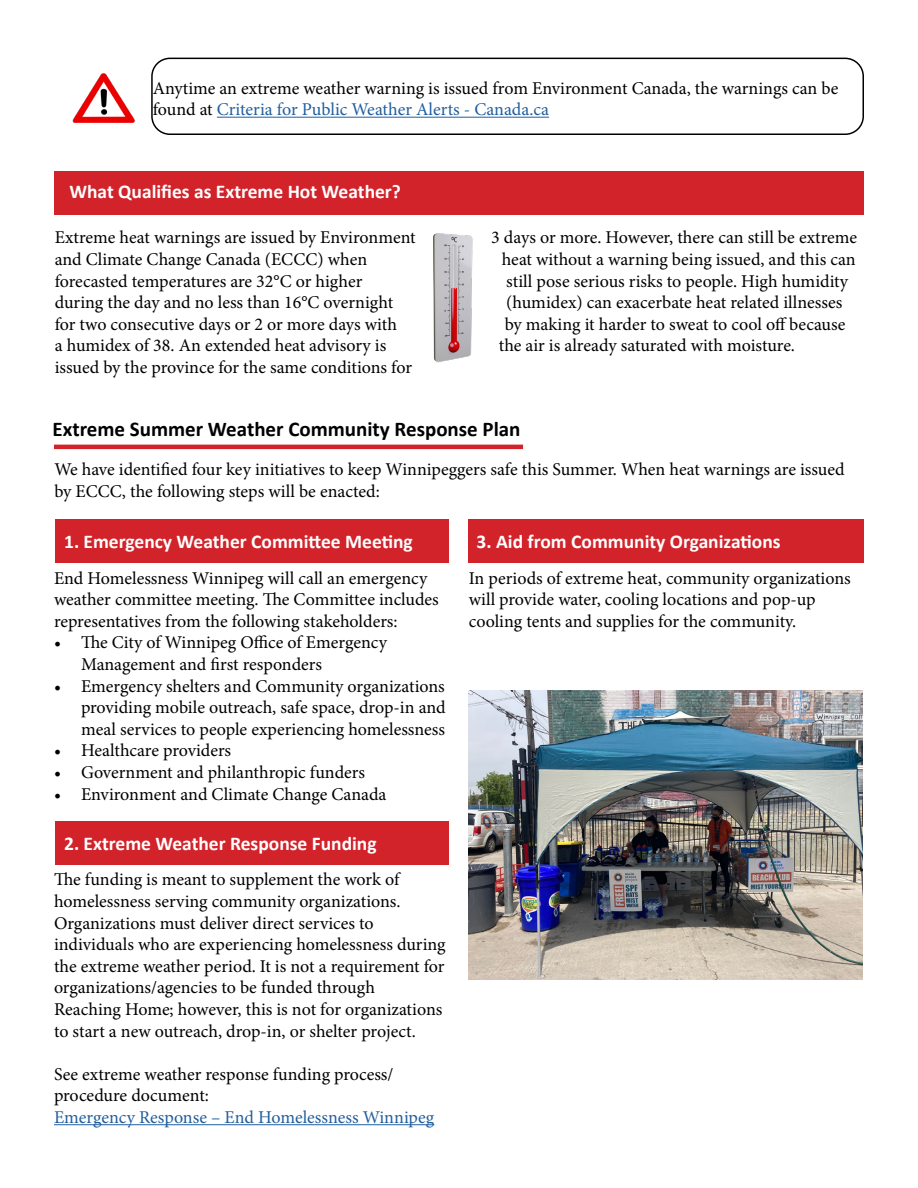
<style>
.page{position:relative;width:918px;height:1188px;background:#fff}
.page>*{position:absolute;margin:0;border:0;box-sizing:border-box;transform-origin:0 0}
.t1{font:700 21px "Calibri";color:#000}
.t2{font:700 19.5px "Calibri";color:#fff}
.t3{font:18px/21.6px "Minion Pro";color:#000}
.t4{font:18px "Minion Pro";color:#215e9e}
.s1{color:#215e9e}
</style>
<div class="page">
<div style="left:54px;top:171px;width:810px;height:43px;background:#d2232a"></div>
<hr style="left:217px;top:117px;width:332px;height:1px;background:#215e9e">
<div style="left:151px;top:58px;width:713px;height:77px;border:2px solid #000;border-radius:18px"></div>
<img style="left:72px;top:73px;width:63px;height:50px">
<img style="left:433px;top:233px;width:40px;height:130px">
<hr style="left:54px;top:445px;width:469px;height:4px;background:#d2232a">
<div style="left:56px;top:519px;width:393px;height:44px;background:#d2232a"></div>
<div style="left:56px;top:821px;width:393px;height:43px;background:#d2232a"></div>
<hr style="left:54px;top:1124px;width:380px;height:1px;background:#215e9e">
<div style="left:468px;top:519px;width:396px;height:44px;background:#d2232a"></div>
<img style="left:469px;top:690px;width:394px;height:289px">
<p class="t3" style="left:153px;top:77px;width:687px">Anytime an extreme weather warning is issued from Environment Canada, the warnings can be found at <span class="s1">Criteria for Public Weather Alerts - Canada.ca</span></p>
<p class="t2" style="left:69px;top:178px;width:333px">What Qualifies as Extreme Hot Weather?</p>
<p class="t3" style="left:55px;top:227px;width:362px">Extreme heat warnings are issued by Environment and Climate Change Canada (ECCC) when forecasted temperatures are 32°C or higher<br>during the day and no less than 16°C overnight for two consecutive days or 2 or more days with<br>a humidex of 38. An extended heat advisory is issued by the province for the same conditions for</p>
<p class="t3" style="left:491px;top:227px;width:367px">3 days or more. However, there can still be extreme</p>
<p class="t3" style="left:502px;top:249px;width:355px">heat without a warning being issued, and this can</p>
<p class="t3" style="left:506px;top:270px;width:343px">still pose serious risks to people. High humidity</p>
<p class="t3" style="left:506px;top:292px;width:338px">(humidex) can exacerbate heat related illnesses</p>
<p class="t3" style="left:505px;top:313px;width:342px">by making it harder to sweat to cool off because</p>
<p class="t3" style="left:499px;top:335px;width:298px">the air is already saturated with moisture.</p>
<p class="t1" style="left:52px;top:414px;width:470px">Extreme Summer Weather Community Response Plan</p>
<p class="t3" style="left:54px;top:458px;width:792px">We have identified four key initiatives to keep Winnipeggers safe this Summer. When heat warnings are issued by ECCC, the following steps will be enacted:</p>
<p class="t2" style="left:64px;top:528px;width:350px">1. Emergency Weather Committee Meeting</p>
<p class="t3" style="left:54px;top:567px;width:386px">End Homelessness Winnipeg will call an emergency weather committee meeting. The Committee includes representatives from the following stakeholders:</p>
<p class="t3" style="left:81px;top:632px;width:307px;text-indent:-27px">• The City of Winnipeg Office of Emergency<br>Management and first responders</p>
<p class="t3" style="left:81px;top:675px;width:366px;text-align:justify;text-indent:-27px">• Emergency shelters and Community organizations providing mobile outreach, safe space, drop-in and meal services to people experiencing homelessness</p>
<p class="t3" style="left:54px;top:740px;width:179px">• Healthcare providers</p>
<p class="t3" style="left:54px;top:762px;width:313px">• Government and philanthropic funders</p>
<p class="t3" style="left:54px;top:783px;width:334px">• Environment and Climate Change Canada</p>
<p class="t2" style="left:64px;top:830px;width:314px">2. Extreme Weather Response Funding</p>
<p class="t3" style="left:54px;top:869px;width:393px">The funding is meant to supplement the work of homelessness serving community organizations.<br>Organizations must deliver direct services to individuals who are experiencing homelessness during the extreme weather period. It is not a requirement for organizations/agencies to be funded through Reaching Home; however, this is not for organizations to start a new outreach, drop-in, or shelter project.</p>
<p class="t3" style="left:54px;top:1063px;width:341px">See extreme weather response funding process/ procedure document:</p>
<p class="t4" style="left:54px;top:1105px;width:382px">Emergency Response – End Homelessness Winnipeg</p>
<p class="t2" style="left:477px;top:528px;width:306px">3. Aid from Community Organizations</p>
<p class="t3" style="left:469px;top:567px;width:384px">In periods of extreme heat, community organizations will provide water, cooling locations and pop-up cooling tents and supplies for the community.</p>
</div>
